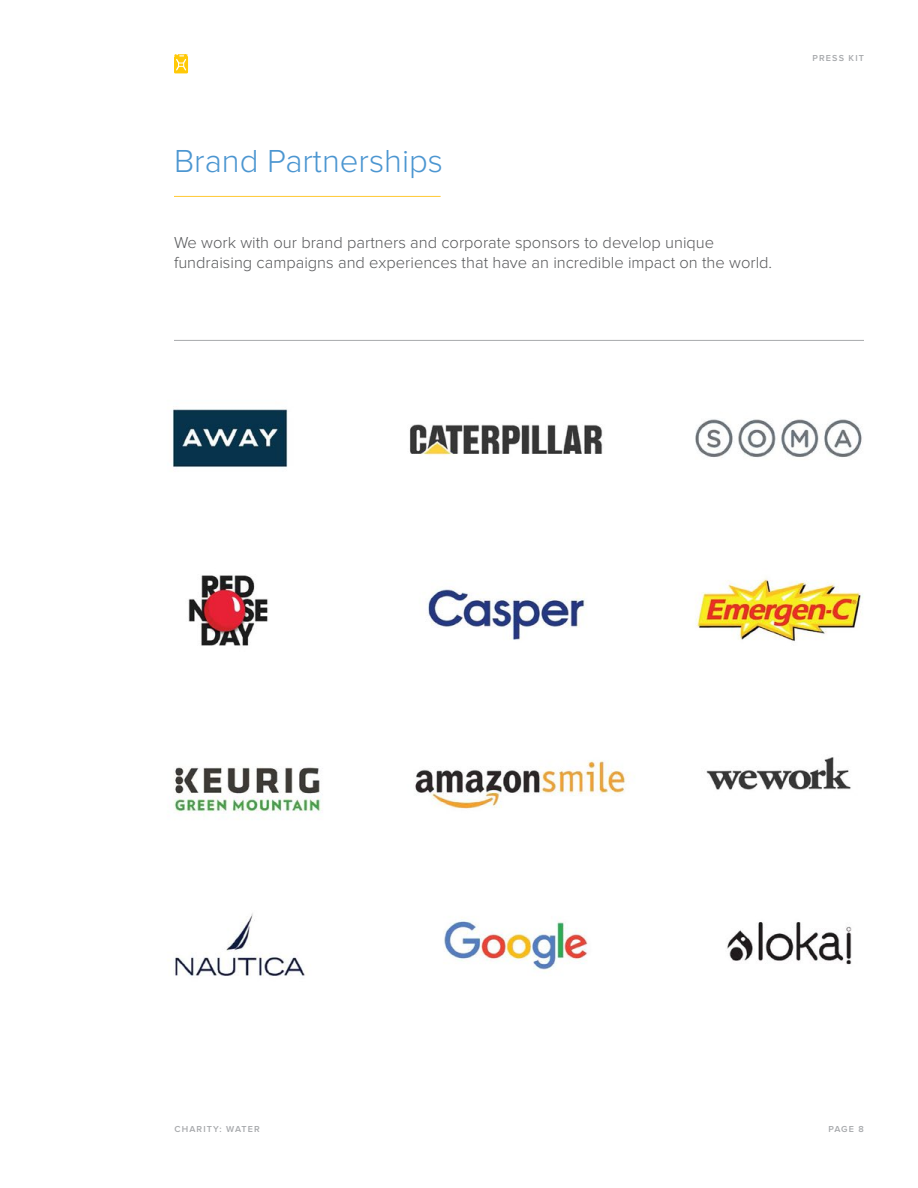
<style>
.page{position:relative;width:918px;height:1188px;background:#fff}
.page>*{position:absolute;margin:0;border:0;box-sizing:border-box;transform-origin:0 0}
.t1{font:300 33px "Proxima Nova";color:#4c96d1}
.t2{font:300 16.5px/19.8px "Proxima Nova";color:#58595b}
.t3{font:600 9px "Proxima Nova";letter-spacing:.125em;color:#a7a9ac}
</style>
<div class="page">
<svg style="left:174px;top:54px;width:14px;height:19px"></svg>
<hr style="left:174px;top:196px;width:267px;height:1px;background:#ffc832">
<hr style="left:174px;top:340px;width:690px;height:1px;background:#a7a9ac">
<img style="left:172px;top:409px;width:691px;height:567px">
<h1 class="t1" style="left:174px;top:146px;width:270px">Brand Partnerships</h1>
<p class="t2" style="left:174px;top:234px;width:600px">We work with our brand partners and corporate sponsors to develop unique fundraising campaigns and experiences that have an incredible impact on the world.</p>
<p class="t3" style="left:813px;top:54px;width:53px">PRESS KIT</p>
<p class="t3" style="left:175px;top:1125px;width:87px">CHARITY: WATER</p>
<p class="t3" style="left:828px;top:1125px;width:37px">PAGE 8</p>
</div>
